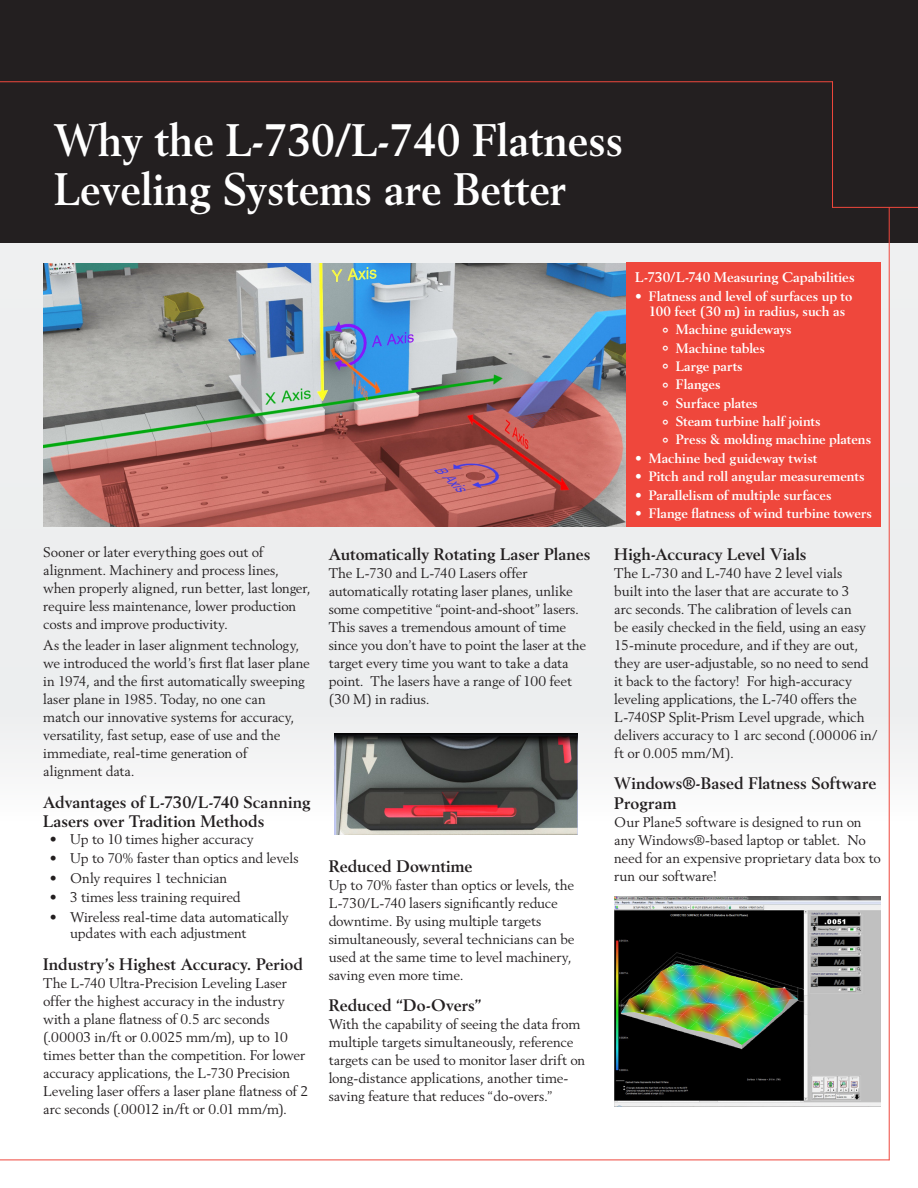
<style>
.page{position:relative;width:918px;height:1188px;background:#fff}
.page>*{position:absolute;margin:0;border:0;box-sizing:border-box;transform-origin:0 0}
.Page_Header_-_Left{font:700 45px/49.5px "Berling LT Std";color:#fff;scale:.95 1}
._730_Header{font:700 16.5px/19.5px "Berling LT Std";color:#231f20}
._730_Body{font:13.8px/18px "Berling LT Std";letter-spacing:-.01em;color:#231f20}
._742_Call_out_bullet{font:700 13.8px "Berling LT Std";color:#fff}
.t1{font:700 13.5px/15px "Berling LT Std";color:#fff;text-align:center}
.s1{font-size:24px}
</style>
<div class="page">
<div style="left:0;top:243px;width:918px;height:586px;background:linear-gradient(to bottom,#ececed,#f2f3f3)"></div>
<div style="left:0;top:0;width:918px;height:243px;background:#231f20"></div>
<img style="left:43px;top:263px;width:583px;height:264px">
<div style="left:626px;top:263px;width:255px;height:264px;background:#ef473c"></div>
<img style="left:614px;top:896px;width:267px;height:210px">
<img style="left:334px;top:734px;width:243px;height:101px">
<hr style="left:0;top:81px;width:833px;height:1px;background:#ef473c">
<hr style="left:832px;top:207px;width:86px;height:1px;background:#ef473c">
<hr style="left:0;top:1160px;width:890px;height:1px;background:#ef473c">
<hr style="left:832px;top:81px;width:1px;height:127px;background:#ef473c">
<hr style="left:889px;top:207px;width:1px;height:953px;background:#ef473c">
<p class="Page_Header_-_Left" style="left:54px;top:115px;width:601px">Why the L-730/L-740 Flatness<br>Leveling Systems are Better</p>
<p class="_742_Call_out_bullet" style="left:635px;top:270px;width:221px">L-730/L-740 Measuring Capabilities</p>
<p class="t1" style="left:635px;top:289px;width:218px">• Flatness and level of surfaces up to<br>100 feet (30 m) in radius, such as</p>
<p class="t1" style="left:662px;top:322px;width:131px"><span class="s1">˚</span> Machine guideways</p>
<p class="t1" style="left:662px;top:340px;width:104px"><span class="s1">˚</span> Machine tables</p>
<p class="t1" style="left:662px;top:359px;width:82px"><span class="s1">˚</span> Large parts</p>
<p class="t1" style="left:662px;top:377px;width:60px"><span class="s1">˚</span> Flanges</p>
<p class="t1" style="left:662px;top:395px;width:97px"><span class="s1">˚</span> Surface plates</p>
<p class="t1" style="left:662px;top:414px;width:160px"><span class="s1">˚</span> Steam turbine half joints</p>
<p class="t1" style="left:662px;top:432px;width:210px"><span class="s1">˚</span> Press &amp; molding machine platens</p>
<p class="t1" style="left:635px;top:451px;width:184px">• Machine bed guideway twist</p>
<p class="t1" style="left:635px;top:469px;width:231px">• Pitch and roll angular measurements</p>
<p class="t1" style="left:635px;top:487px;width:198px">• Parallelism of multiple surfaces</p>
<p class="t1" style="left:635px;top:506px;width:238px">• Flange flatness of wind turbine towers</p>
<p class="_730_Body" style="left:43px;top:543px;width:269px">Sooner or later everything goes out of alignment. Machinery and process lines, when properly aligned, run better, last longer, require less maintenance, lower production costs and improve productivity.</p>
<p class="_730_Body" style="left:43px;top:636px;width:268px">As the leader in laser alignment technology, we introduced the world’s first flat laser plane in 1974, and the first automatically sweeping laser plane in 1985. Today, no one can<br>match our innovative systems for accuracy, versatility, fast setup, ease of use and the immediate, real-time generation of alignment data.</p>
<p class="_730_Header" style="left:43px;top:792px;width:269px">Advantages of L-730/L-740 Scanning<br>Lasers over Tradition Methods</p>
<p class="_730_Body" style="left:50px;top:830px;width:205px">• Up to 10 times higher accuracy</p>
<p class="_730_Body" style="left:50px;top:849px;width:250px">• Up to 70% faster than optics and levels</p>
<p class="_730_Body" style="left:50px;top:869px;width:179px">• Only requires 1 technician</p>
<p class="_730_Body" style="left:50px;top:888px;width:192px">• 3 times less training required</p>
<p class="_730_Body" style="left:70px;top:909px;width:220px;line-height:16.5px;text-indent:-20px">• Wireless real-time data automatically updates with each adjustment</p>
<p class="_730_Header" style="left:43px;top:954px;width:261px">Industry’s Highest Accuracy. Period</p>
<p class="_730_Body" style="left:43px;top:974px;width:266px">The L-740 Ultra-Precision Leveling Laser offer the highest accuracy in the industry with a plane flatness of 0.5 arc seconds (.00003 in/ft or 0.0025 mm/m), up to 10 times better than the competition. For lower accuracy applications, the L-730 Precision Leveling laser offers a laser plane flatness of 2 arc seconds (.00012 in/ft or 0.01 mm/m).</p>
<p class="_730_Header" style="left:329px;top:544px;width:263px">Automatically Rotating Laser Planes</p>
<p class="_730_Body" style="left:329px;top:564px;width:259px">The L-730 and L-740 Lasers offer automatically rotating laser planes, unlike some competitive “point-and-shoot” lasers.<br>This saves a tremendous amount of time since you don’t have to point the laser at the target every time you want to take a data point. The lasers have a range of 100 feet (30 M) in radius.</p>
<p class="_730_Header" style="left:329px;top:856px;width:145px">Reduced Downtime</p>
<p class="_730_Body" style="left:329px;top:876px;width:247px">Up to 70% faster than optics or levels, the L-730/L-740 lasers significantly reduce downtime. By using multiple targets simultaneously, several technicians can be used at the same time to level machinery, saving even more time.</p>
<p class="_730_Header" style="left:329px;top:995px;width:154px">Reduced “Do-Overs”</p>
<p class="_730_Body" style="left:329px;top:1015px;width:258px">With the capability of seeing the data from multiple targets simultaneously, reference targets can be used to monitor laser drift on long-distance applications, another time&shy;saving feature that reduces “do-overs.”</p>
<p class="_730_Header" style="left:614px;top:544px;width:194px">High-Accuracy Level Vials</p>
<p class="_730_Body" style="left:614px;top:564px;width:265px">The L-730 and L-740 have 2 level vials<br>built into the laser that are accurate to 3<br>arc seconds. The calibration of levels can<br>be easily checked in the field, using an easy 15-minute procedure, and if they are out, they are user-adjustable, so no need to send it back to the factory! For high-accuracy leveling applications, the L-740 offers the L-740SP Split-Prism Level upgrade, which delivers accuracy to 1 arc second (.00006 in/ ft or 0.005 mm/M).</p>
<p class="_730_Header" style="left:614px;top:773px;width:264px">Windows®-Based Flatness Software<br>Program</p>
<p class="_730_Body" style="left:614px;top:813px;width:268px">Our Plane5 software is designed to run on any Windows®-based laptop or tablet. No need for an expensive proprietary data box to run our software!</p>
</div>
